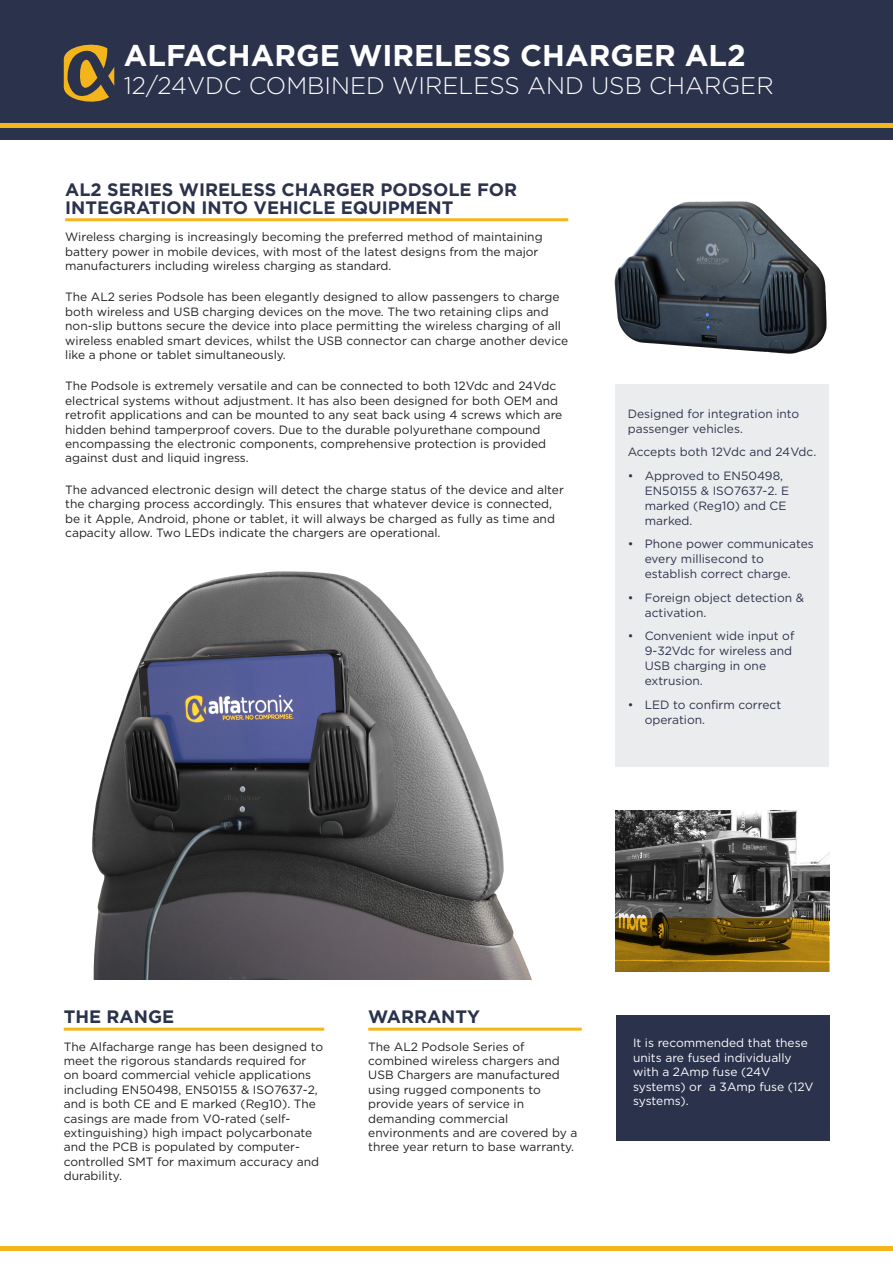
<style>
.page{position:relative;width:893px;height:1263px;background:#fff}
.page>*{position:absolute;margin:0;border:0;box-sizing:border-box;transform-origin:0 0}
.Header_heading{font:700 30px "Gotham";color:#fff}
.Content{font:300 24px "Gotham";color:#fff}
.Subheading_A{font:700 18px/18px "Gotham";color:#2b324c}
.body_copy_last_para{font:12px/14.4px "Gotham";color:#231f20}
.body_copy_last_para-2{font:12px/15px "Gotham";color:#2d334c}
.Body_copy_white{font:12px/14.4px "Gotham";color:#fff}
</style>
<div class="page">
<div style="left:0;top:0;width:893px;height:140px;background:#2b324c"></div>
<hr style="left:0;top:123px;width:893px;height:4px;background:#f3b51b">
<svg style="left:64px;top:45px;width:50px;height:57px"></svg>
<hr style="left:65px;top:218px;width:503px;height:3px;background:#f3b51b">
<hr style="left:64px;top:1028px;width:260px;height:3px;background:#f3b51b">
<img style="left:616px;top:810px;width:213px;height:108px">
<svg style="left:616px;top:918px;width:213px;height:54px"></svg>
<img style="left:92px;top:571px;width:440px;height:408px">
<img style="left:614px;top:201px;width:213px;height:153px">
<div style="left:616px;top:385px;width:213px;height:382px;background:#ebecee"></div>
<hr style="left:368px;top:1028px;width:214px;height:3px;background:#f3b51b">
<div style="left:617px;top:1015px;width:213px;height:125px;background:#2b324c"></div>
<hr style="left:0;top:1246px;width:893px;height:4px;background:#f3b51b">
<p class="Header_heading" style="left:124px;top:38px;width:623px">ALFACHARGE WIRELESS CHARGER AL2</p>
<p class="Content" style="left:124px;top:73px;width:651px">12/24VDC COMBINED WIRELESS AND USB CHARGER</p>
<p class="Subheading_A" style="left:65px;top:180px;width:453px">AL2 SERIES WIRELESS CHARGER PODSOLE FOR<br>INTEGRATION INTO VEHICLE EQUIPMENT</p>
<p class="body_copy_last_para" style="left:65px;top:229px;width:479px">Wireless charging is increasingly becoming the preferred method of maintaining battery power in mobile devices, with most of the latest designs from the major manufacturers including wireless charging as standard.</p>
<p class="body_copy_last_para" style="left:65px;top:290px;width:505px">The AL2 series Podsole has been elegantly designed to allow passengers to charge both wireless and USB charging devices on the move. The two retaining clips and non-slip buttons secure the device into place permitting the wireless charging of all wireless enabled smart devices, whilst the USB connector can charge another device like a phone or tablet simultaneously.</p>
<p class="body_copy_last_para" style="left:65px;top:379px;width:499px">The Podsole is extremely versatile and can be connected to both 12Vdc and 24Vdc electrical systems without adjustment. It has also been designed for both OEM and retrofit applications and can be mounted to any seat back using 4 screws which are hidden behind tamperproof covers. Due to the durable polyurethane compound encompassing the electronic components, comprehensive protection is provided against dust and liquid ingress.</p>
<p class="body_copy_last_para" style="left:65px;top:482px;width:500px">The advanced electronic design will detect the charge status of the device and alter the charging process accordingly. This ensures that whatever device is connected, be it Apple, Android, phone or tablet, it will always be charged as fully as time and capacity allow. Two LEDs indicate the chargers are operational.</p>
<p class="body_copy_last_para-2" style="left:628px;top:406px;width:173px">Designed for integration into passenger vehicles.</p>
<p class="body_copy_last_para-2" style="left:628px;top:444px;width:190px">Accepts both 12Vdc and 24Vdc.</p>
<p class="body_copy_last_para-2" style="left:645px;top:468px;width:146px;text-indent:-17px">• Approved to EN50498,<br>EN50155 &amp; ISO7637-2. E marked (Reg10) and CE marked.</p>
<p class="body_copy_last_para-2" style="left:645px;top:536px;width:170px;text-indent:-17px">• Phone power communicates every millisecond to establish correct charge.</p>
<p class="body_copy_last_para-2" style="left:645px;top:590px;width:161px;text-indent:-17px">• Foreign object detection &amp; activation.</p>
<p class="body_copy_last_para-2" style="left:645px;top:628px;width:151px;text-indent:-17px">• Convenient wide input of<br>9-32Vdc for wireless and<br>USB charging in one extrusion.</p>
<p class="body_copy_last_para-2" style="left:645px;top:697px;width:138px;text-indent:-17px">• LED to confirm correct operation.</p>
<p class="Subheading_A" style="left:64px;top:1007px;width:112px">THE RANGE</p>
<p class="body_copy_last_para" style="left:64px;top:1039px;width:261px">The Alfacharge range has been designed to meet the rigorous standards required for on board commercial vehicle applications including EN50498, EN50155 &amp; ISO7637-2, and is both CE and E marked (Reg10). The casings are made from V0-rated (self&shy;extinguishing) high impact polycarbonate and the PCB is populated by computer&shy;controlled SMT for maximum accuracy and durability.</p>
<p class="Subheading_A" style="left:368px;top:1007px;width:113px">WARRANTY</p>
<p class="body_copy_last_para" style="left:368px;top:1039px;width:211px">The AL2 Podsole Series of combined wireless chargers and<br>USB Chargers are manufactured using rugged components to provide years of service in demanding commercial environments and are covered by a three year return to base warranty.</p>
<p class="Body_copy_white" style="left:633px;top:1036px;width:182px">It is recommended that these units are fused individually with a 2Amp fuse (24V systems) or a 3Amp fuse (12V systems).</p>
</div>
